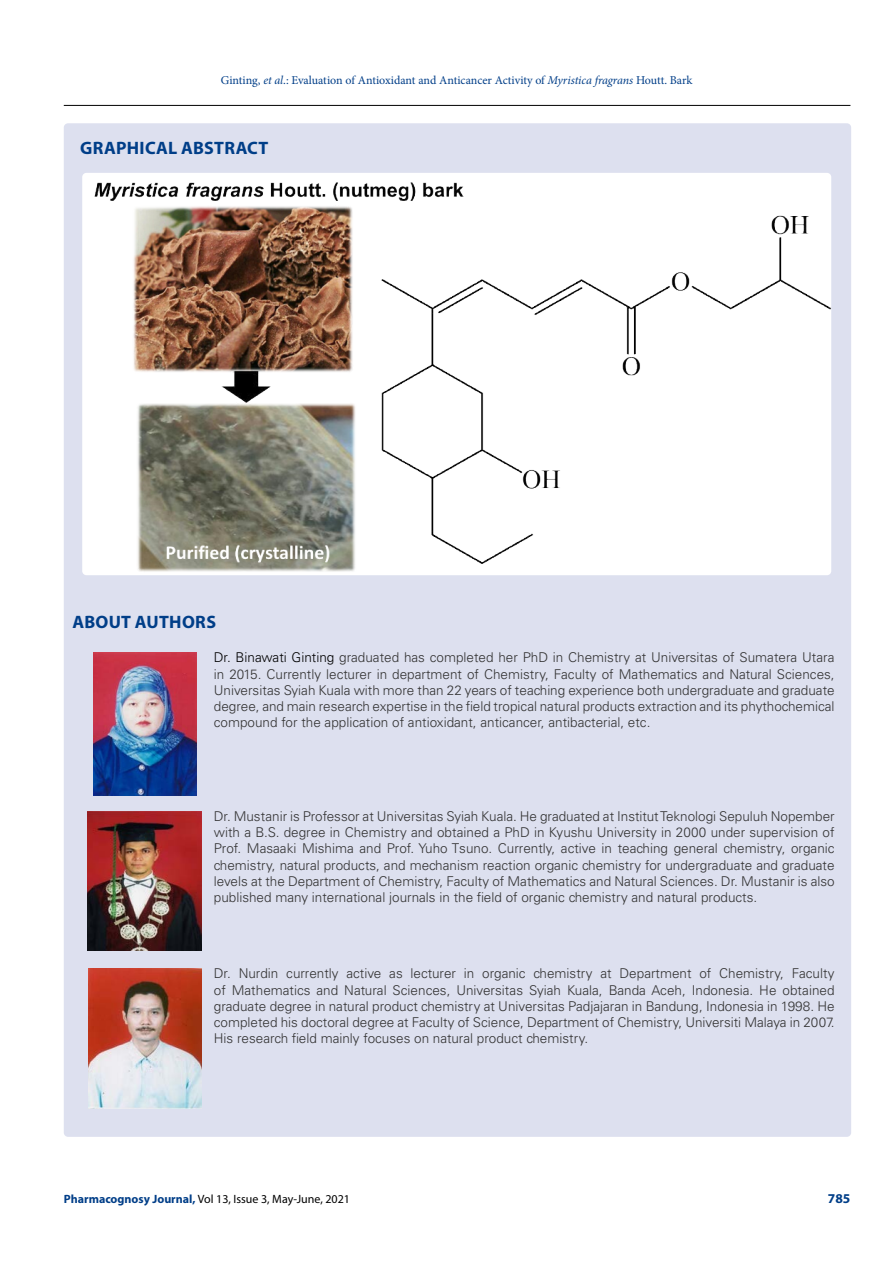
<style>
.page{position:relative;width:893px;height:1263px;background:#fff}
.page>*{position:absolute;margin:0;border:0;box-sizing:border-box;transform-origin:0 0}
.t1{font:700 18px "Myriad Pro";letter-spacing:.015em;color:#003e88}
.t2{font:300 13.5px/16.2px "Univers LT Std";color:#333;text-align:justify}
.t3{font:700 13.5px "Myriad Pro";color:#003e88}
.t4{font:12px "Minion Pro";letter-spacing:-.005em;color:#003e88}
.t5{font:12px "Myriad Pro";color:#000}
.s1{font-style:italic}
.s2{color:#000}
.s3{font-weight:700;color:#003e88}
</style>
<div class="page">
<hr style="left:64px;top:105px;width:786px;height:1px;background:#000">
<div style="left:64px;top:123px;width:787px;height:1014px;background:#dde0ef;border-radius:4px"></div>
<img style="left:82px;top:173px;width:749px;height:402px">
<img style="left:93px;top:652px;width:103px;height:143px">
<img style="left:87px;top:811px;width:115px;height:139px">
<img style="left:88px;top:969px;width:113px;height:139px">
<p class="t4" style="left:221px;top:72px;width:473px">Ginting, <span class="s1">et al</span>.: Evaluation of Antioxidant and Anticancer Activity of <span class="s1">Myristica fragrans</span> Houtt. Bark</p>
<h1 class="t1" style="left:80px;top:137px;width:190px">GRAPHICAL ABSTRACT</h1>
<h1 class="t1" style="left:72px;top:610px;width:145px">ABOUT AUTHORS</h1>
<p class="t2" style="left:214px;top:649px;width:622px"><span class="s2">Dr. Binawati Ginting</span> graduated has completed her PhD in Chemistry at Universitas of Sumatera Utara in 2015. Currently lecturer in department of Chemistry, Faculty of Mathematics and Natural Sciences, Universitas Syiah Kuala with more than 22 years of teaching experience both undergraduate and graduate degree, and main research expertise in the field tropical natural products extraction and its phythochemical compound for the application of antioxidant, anticancer, antibacterial, etc.</p>
<p class="t2" style="left:214px;top:808px;width:622px">Dr. Mustanir is Professor at Universitas Syiah Kuala. He graduated at Institut Teknologi Sepuluh Nopember with a B.S. degree in Chemistry and obtained a PhD in Kyushu University in 2000 under supervision of Prof. Masaaki Mishima and Prof. Yuho Tsuno. Currently, active in teaching general chemistry, organic chemistry, natural products, and mechanism reaction organic chemistry for undergraduate and graduate levels at the Department of Chemistry, Faculty of Mathematics and Natural Sciences. Dr. Mustanir is also published many international journals in the field of organic chemistry and natural products.</p>
<p class="t2" style="left:214px;top:965px;width:622px">Dr. Nurdin currently active as lecturer in organic chemistry at Department of Chemistry, Faculty of Mathematics and Natural Sciences, Universitas Syiah Kuala, Banda Aceh, Indonesia. He obtained graduate degree in natural product chemistry at Universitas Padjajaran in Bandung, Indonesia in 1998. He completed his doctoral degree at Faculty of Science, Department of Chemistry, Universiti Malaya in 2007.<br>His research field mainly focuses on natural product chemistry.</p>
<p class="t5" style="left:64px;top:1191px;width:288px"><span class="s3">Pharmacognosy Journal,</span> Vol 13, Issue 3, May-June, 2021</p>
<p class="t3" style="left:828px;top:1189px;width:24px">785</p>
</div>
